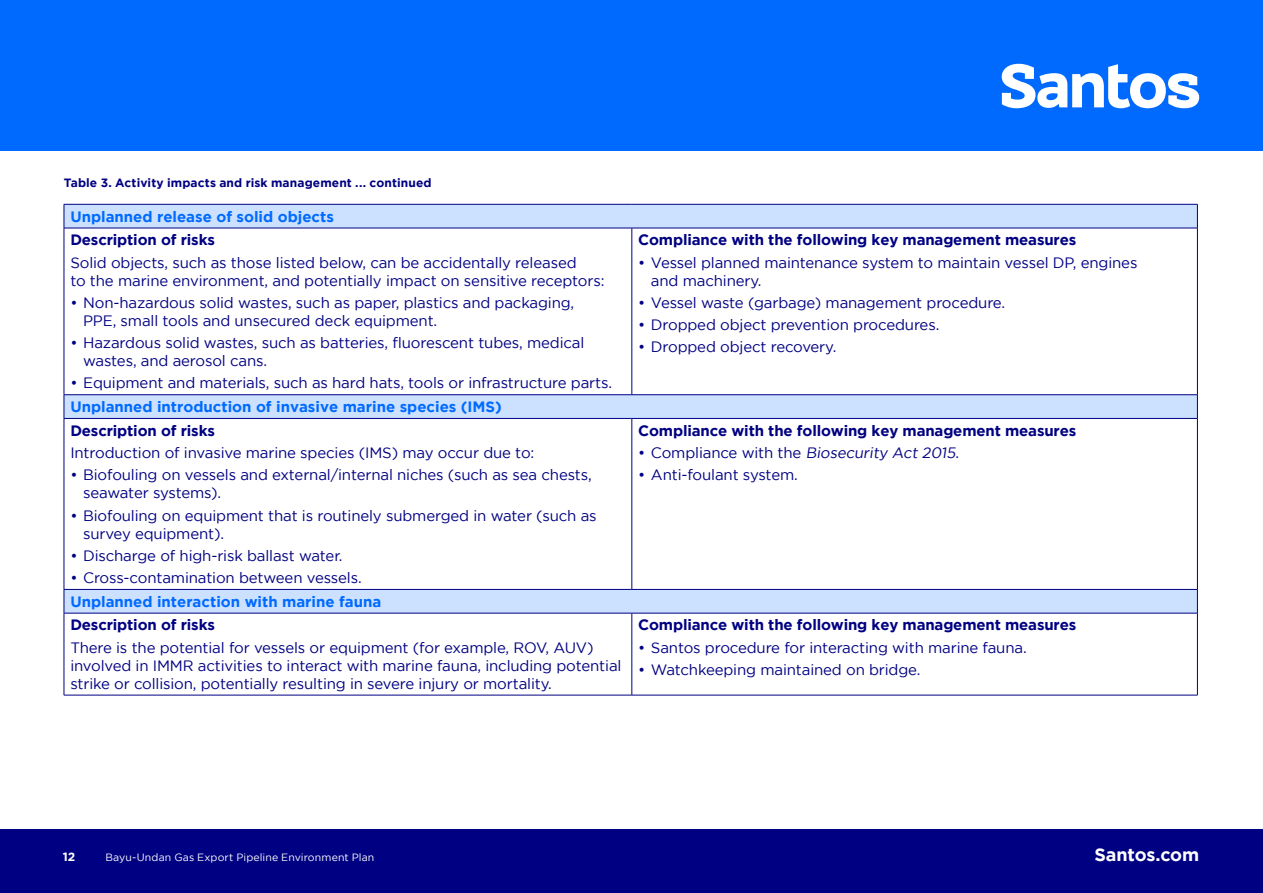
<style>
.page{position:relative;width:1263px;height:893px;background:#fff}
.page>*{position:absolute;margin:0;border:0;box-sizing:border-box;transform-origin:0 0}
.t1{font:700 18px "Gotham";letter-spacing:-.01em;color:#fff}
.t2{font:15px/18px "Gotham";letter-spacing:-.01em;color:#000082}
.t3{font:700 15px "Gotham";letter-spacing:-.01em;color:#000082}
.t4{font:700 15px "Gotham";color:#006aff}
.t5{font:700 12px "Gotham";letter-spacing:.01em;color:#000082}
.t6{font:700 12px "Gotham";color:#fff}
.t7{font:10.5px "Gotham";letter-spacing:.015em;color:#fff}
</style>
<div class="page">
<div style="left:0;top:0;width:1263px;height:151px;background:#006aff"></div>
<svg style="left:1002px;top:64px;width:197px;height:44px"></svg>
<div style="left:0;top:829px;width:1263px;height:64px;background:#000082"></div>
<svg style="left:65px;top:205px;width:1132px;height:408px"></svg>
<hr style="left:64px;top:204px;width:568px;height:1px;background:#000082">
<svg style="left:64px;top:204px;width:1px;height:24px"></svg>
<hr style="left:632px;top:204px;width:565px;height:1px;background:#000082">
<svg style="left:1197px;top:204px;width:1px;height:24px"></svg>
<hr style="left:64px;top:228px;width:568px;height:1px;background:#000082">
<hr style="left:64px;top:228px;width:1px;height:167px;background:#000082">
<hr style="left:632px;top:228px;width:565px;height:1px;background:#000082">
<hr style="left:632px;top:228px;width:1px;height:167px;background:#000082">
<hr style="left:1197px;top:228px;width:1px;height:167px;background:#000082">
<hr style="left:64px;top:394px;width:568px;height:1px;background:#000082">
<svg style="left:64px;top:395px;width:1px;height:23px"></svg>
<hr style="left:632px;top:394px;width:565px;height:1px;background:#000082">
<svg style="left:1197px;top:395px;width:1px;height:23px"></svg>
<hr style="left:64px;top:418px;width:568px;height:1px;background:#000082">
<hr style="left:64px;top:419px;width:1px;height:170px;background:#000082">
<hr style="left:632px;top:418px;width:565px;height:1px;background:#000082">
<hr style="left:632px;top:419px;width:1px;height:170px;background:#000082">
<hr style="left:1197px;top:419px;width:1px;height:170px;background:#000082">
<hr style="left:64px;top:589px;width:568px;height:1px;background:#000082">
<svg style="left:64px;top:590px;width:1px;height:23px"></svg>
<hr style="left:632px;top:589px;width:565px;height:1px;background:#000082">
<svg style="left:1197px;top:590px;width:1px;height:23px"></svg>
<hr style="left:64px;top:613px;width:568px;height:1px;background:#000082">
<hr style="left:64px;top:613px;width:1px;height:82px;background:#000082">
<hr style="left:632px;top:613px;width:565px;height:1px;background:#000082">
<hr style="left:632px;top:613px;width:1px;height:82px;background:#000082">
<hr style="left:1197px;top:613px;width:1px;height:82px;background:#000082">
<hr style="left:64px;top:695px;width:568px;height:1px;background:#000082">
<hr style="left:632px;top:695px;width:565px;height:1px;background:#000082">
<p class="t5" style="left:64px;top:178px;width:369px">Table 3. Activity impacts and risk management ... continued</p>
<p class="t4" style="left:70px;top:210px;width:265px">Unplanned release of solid objects</p>
<p class="t3" style="left:70px;top:233px;width:146px">Description of risks</p>
<p class="t2" style="left:70px;top:254px;width:536px">Solid objects, such as those listed below, can be accidentally released<br>to the marine environment, and potentially impact on sensitive receptors:</p>
<p class="t2" style="left:83px;top:294px;width:493px;text-indent:-13px">• Non-hazardous solid wastes, such as paper, plastics and packaging,<br>PPE, small tools and unsecured deck equipment.</p>
<p class="t2" style="left:83px;top:334px;width:503px;text-indent:-13px">• Hazardous solid wastes, such as batteries, 昀氀uorescent tubes, medical wastes, and aerosol cans.</p>
<p class="t2" style="left:70px;top:375px;width:543px">• Equipment and materials, such as hard hats, tools or infrastructure parts.</p>
<p class="t4" style="left:70px;top:400px;width:433px">Unplanned introduction of invasive marine species (IMS)</p>
<p class="t3" style="left:70px;top:424px;width:146px">Description of risks</p>
<p class="t2" style="left:70px;top:444px;width:465px">Introduction of invasive marine species (IMS) may occur due to:</p>
<p class="t2" style="left:83px;top:466px;width:510px;text-indent:-13px">• Biofouling on vessels and external/internal niches (such as sea chests, seawater systems).</p>
<p class="t2" style="left:83px;top:507px;width:515px;text-indent:-13px">• Biofouling on equipment that is routinely submerged in water (such as survey equipment).</p>
<p class="t2" style="left:70px;top:547px;width:274px">• Discharge of high-risk ballast water.</p>
<p class="t2" style="left:70px;top:569px;width:293px">• Cross-contamination between vessels.</p>
<p class="t4" style="left:70px;top:595px;width:312px">Unplanned interaction with marine fauna</p>
<p class="t3" style="left:70px;top:618px;width:146px">Description of risks</p>
<p class="t2" style="left:70px;top:639px;width:553px">There is the potential for vessels or equipment (for example, ROV, AUV) involved in IMMR activities to interact with marine fauna, including potential strike or collision, potentially resulting in severe injury or mortality.</p>
<p class="t3" style="left:638px;top:233px;width:440px">Compliance with the following key management measures</p>
<p class="t2" style="left:651px;top:254px;width:488px;text-indent:-13px">• Vessel planned maintenance system to maintain vessel DP, engines and machinery.</p>
<p class="t2" style="left:638px;top:294px;width:368px">• Vessel waste (garbage) management procedure.</p>
<p class="t2" style="left:638px;top:316px;width:303px">• Dropped object prevention procedures.</p>
<p class="t2" style="left:638px;top:339px;width:200px">• Dropped object recovery.</p>
<p class="t3" style="left:638px;top:424px;width:440px">Compliance with the following key management measures</p>
<p class="t2" style="left:638px;top:444px;width:322px">• Compliance with the Biosecurity Act 2015.</p>
<p class="t2" style="left:638px;top:466px;width:161px">• Anti-foulant system.</p>
<p class="t3" style="left:638px;top:618px;width:440px">Compliance with the following key management measures</p>
<p class="t2" style="left:638px;top:639px;width:390px">• Santos procedure for interacting with marine fauna.</p>
<p class="t2" style="left:638px;top:661px;width:284px">• Watchkeeping maintained on bridge.</p>
<p class="t6" style="left:63px;top:851px;width:14px">12</p>
<p class="t7" style="left:105px;top:853px;width:271px">Bayu-Undan Gas Export Pipeline Environment Plan</p>
<p class="t1" style="left:1094px;top:847px;width:106px">Santos.com</p>
</div>
